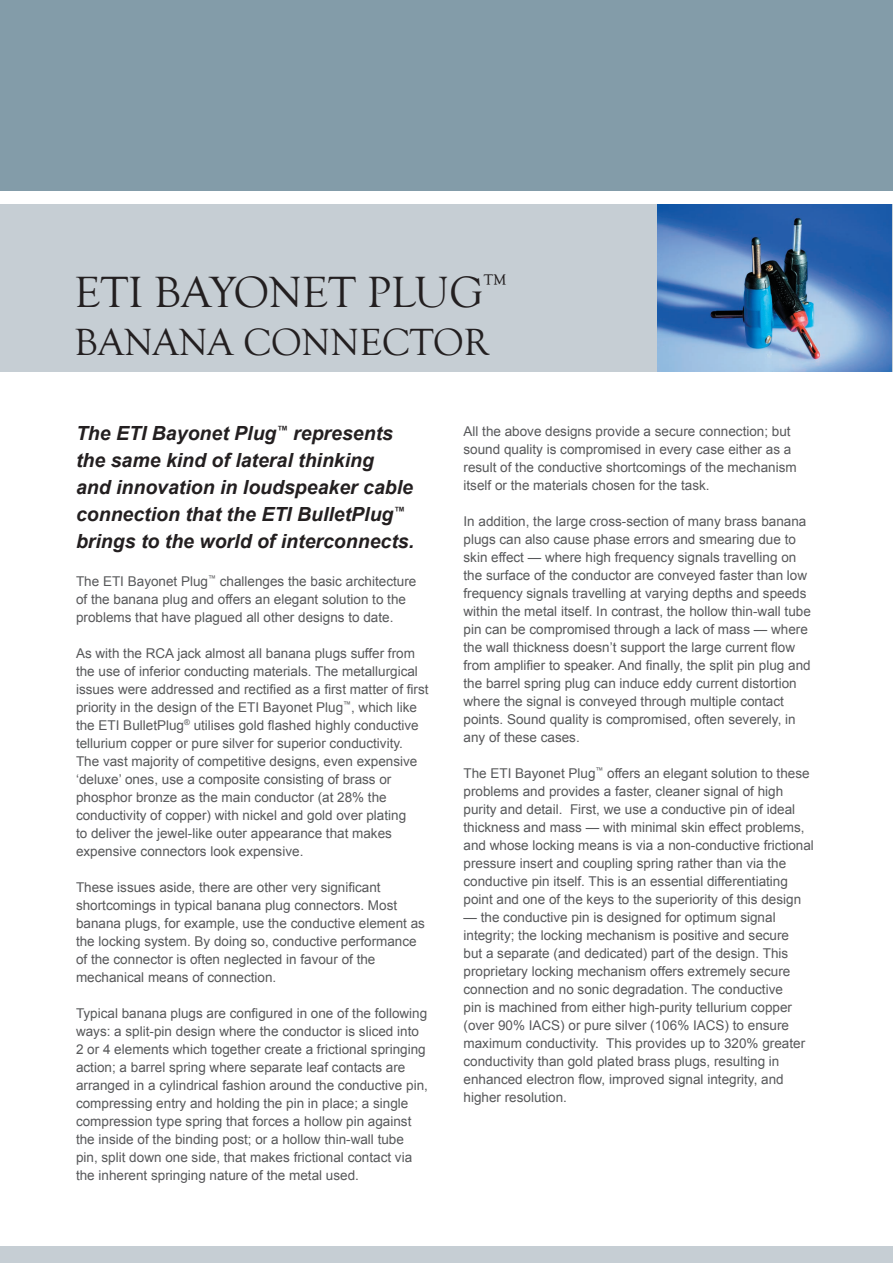
<style>
.page{position:relative;width:893px;height:1263px;background:#fff}
.page>*{position:absolute;margin:0;border:0;box-sizing:border-box;transform-origin:0 0}
.t1{font:45px "Goudy Old Style T";color:#231f20}
.t2{font:39px "Goudy Old Style T";color:#231f20}
.t3{font:italic 700 19.5px/27px "Arial";color:#231f20}
.t4{font:13.5px/18px "Arial";color:#57585a}
</style>
<div class="page">
<div style="left:0;top:0;width:893px;height:191px;background:#839ca9"></div>
<div style="left:0;top:204px;width:893px;height:167px;background:#c6ced4"></div>
<img style="left:658px;top:204px;width:234px;height:167px">
<div style="left:0;top:1246px;width:893px;height:17px;background:#c6ced4"></div>
<h1 class="t1" style="left:75px;top:267px;width:434px">ETI BAYONET PLUG<sup>™</sup></h1>
<h2 class="t2" style="left:75px;top:320px;width:416px">BANANA CONNECTOR</h2>
<h3 class="t3" style="left:76px;top:420px;width:340px">The ETI Bayonet Plug<sup>™</sup> represents the same kind of lateral thinking<br>and innovation in loudspeaker cable connection that the ETI BulletPlug<sup>™ </sup>brings to the world of interconnects.</h3>
<p class="t4" style="left:76px;top:572px;width:342px">The ETI Bayonet Plug<sup>™</sup> challenges the basic architecture of the banana plug and offers an elegant solution to the problems that have plagued all other designs to date.</p>
<p class="t4" style="left:76px;top:644px;width:354px">As with the RCA jack almost all banana plugs suffer from the use of inferior conducting materials. The metallurgical issues were addressed and rectified as a first matter of first priority in the design of the ETI Bayonet Plug<sup>™</sup>, which like the ETI BulletPlug<sup>®</sup> utilises gold flashed highly conductive tellurium copper or pure silver for superior conductivity.<br>The vast majority of competitive designs, even expensive ‘deluxe’ ones, use a composite consisting of brass or phosphor bronze as the main conductor (at 28% the conductivity of copper) with nickel and gold over plating<br>to deliver the jewel-like outer appearance that makes expensive connectors look expensive.</p>
<p class="t4" style="left:76px;top:878px;width:350px">These issues aside, there are other very significant shortcomings in typical banana plug connectors. Most banana plugs, for example, use the conductive element as the locking system. By doing so, conductive performance of the connector is often neglected in favour of the mechanical means of connection.</p>
<p class="t4" style="left:76px;top:1004px;width:353px">Typical banana plugs are configured in one of the following ways: a split-pin design where the conductor is sliced into 2 or 4 elements which together create a frictional springing action; a barrel spring where separate leaf contacts are arranged in a cylindrical fashion around the conductive pin, compressing entry and holding the pin in place; a single compression type spring that forces a hollow pin against the inside of the binding post; or a hollow thin-wall tube pin, split down one side, that makes frictional contact via the inherent springing nature of the metal used.</p>
<p class="t4" style="left:463px;top:422px;width:335px">All the above designs provide a secure connection; but sound quality is compromised in every case either as a result of the conductive shortcomings of the mechanism itself or the materials chosen for the task.</p>
<p class="t4" style="left:463px;top:512px;width:349px">In addition, the large cross-section of many brass banana plugs can also cause phase errors and smearing due to skin effect — where high frequency signals travelling on the surface of the conductor are conveyed faster than low frequency signals travelling at varying depths and speeds within the metal itself. In contrast, the hollow thin-wall tube pin can be compromised through a lack of mass — where the wall thickness doesn’t support the large current flow from amplifier to speaker. And finally, the split pin plug and the barrel spring plug can induce eddy current distortion where the signal is conveyed through multiple contact points. Sound quality is compromised, often severely, in any of these cases.</p>
<p class="t4" style="left:463px;top:764px;width:352px">The ETI Bayonet Plug<sup>™</sup> offers an elegant solution to these problems and provides a faster, cleaner signal of high purity and detail. First, we use a conductive pin of ideal thickness and mass — with minimal skin effect problems, and whose locking means is via a non-conductive frictional pressure insert and coupling spring rather than via the conductive pin itself. This is an essential differentiating point and one of the keys to the superiority of this design</p>
<p class="t4" style="left:463px;top:908px;width:343px">— the conductive pin is designed for optimum signal integrity; the locking mechanism is positive and secure but a separate (and dedicated) part of the design. This proprietary locking mechanism offers extremely secure connection and no sonic degradation. The conductive<br>pin is machined from either high-purity tellurium copper (over 90% IACS) or pure silver (106% IACS) to ensure maximum conductivity. This provides up to 320% greater conductivity than gold plated brass plugs, resulting in enhanced electron flow, improved signal integrity, and higher resolution.</p>
</div>
